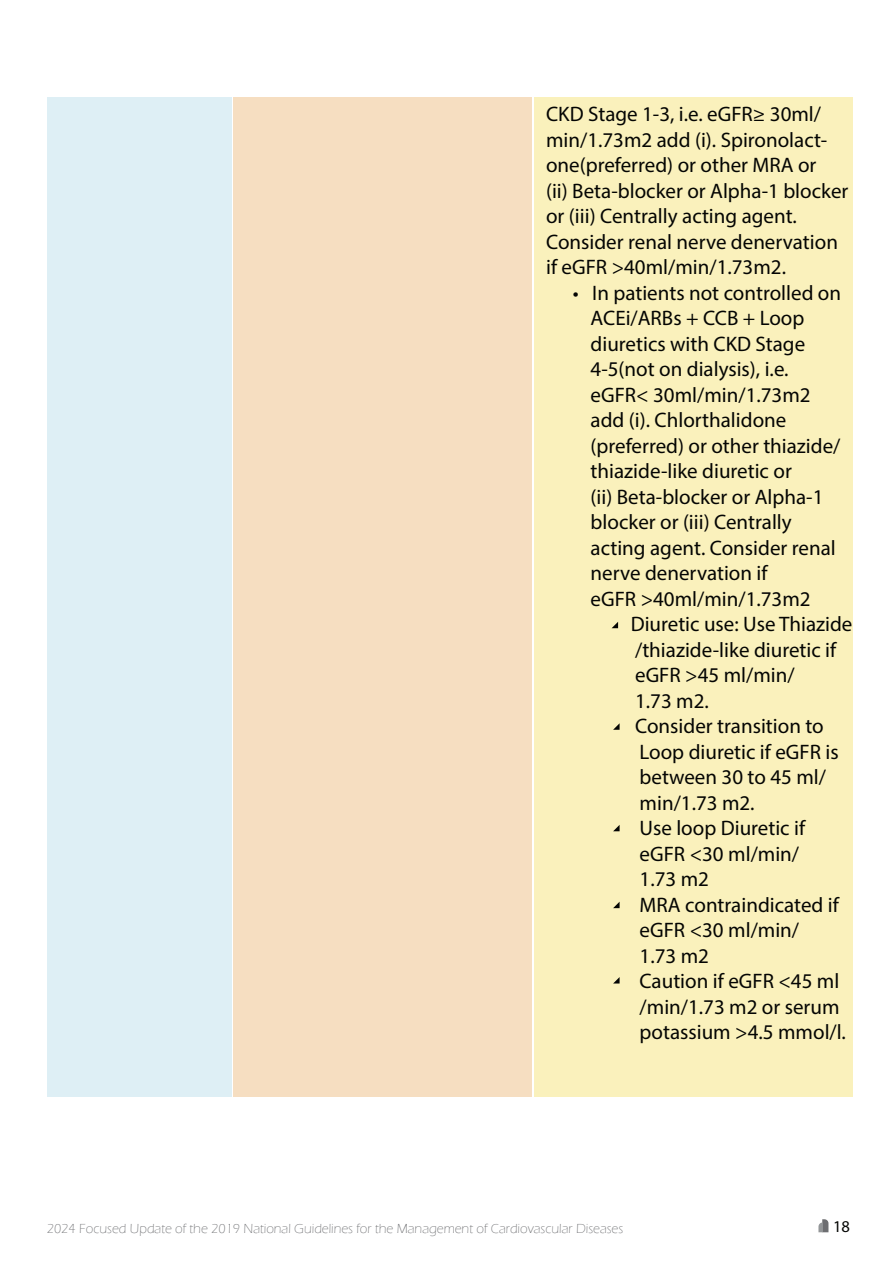
<style>
.page{position:relative;width:893px;height:1263px;background:#fff}
.page>*{position:absolute;margin:0;border:0;box-sizing:border-box;transform-origin:0 0}
.t1{font:21px/25.5px "Myriad Pro";color:#040503}
.t2{font:16.5px "Myriad Pro";color:#040503}
.t3{font:300 13.5px "Eras ITC";color:#6d6e71}
</style>
<div class="page">
<div style="left:47px;top:98px;width:185px;height:999px;background:#deeff5"></div>
<div style="left:233px;top:98px;width:299px;height:999px;background:#f6dec1"></div>
<div style="left:534px;top:98px;width:318px;height:999px;background:#faf1bc"></div>
<svg style="left:612px;top:622px;width:6px;height:6px"></svg>
<svg style="left:613px;top:723px;width:7px;height:7px"></svg>
<svg style="left:613px;top:825px;width:7px;height:6px"></svg>
<svg style="left:613px;top:902px;width:7px;height:6px"></svg>
<svg style="left:613px;top:977px;width:7px;height:6px"></svg>
<svg style="left:818px;top:1219px;width:10px;height:13px"></svg>
<p class="t1" style="left:546px;top:101px;width:304px">CKD Stage 1-3, i.e. eGFR≥ 30ml/ min/1.73m2 add (i). Spironolact&shy;one(preferred) or other MRA or<br>(ii) Beta-blocker or Alpha-1 blocker or (iii) Centrally acting agent.<br>Consider renal nerve denervation if eGFR &gt;40ml/min/1.73m2.</p>
<p class="t1" style="left:591px;top:280px;width:252px;text-indent:-18px">• In patients not controlled on<br>ACEi/ARBs + CCB + Loop diuretics with CKD Stage<br>4-5(not on dialysis), i.e. eGFR&lt; 30ml/min/1.73m2 add (i). Chlorthalidone (preferred) or other thiazide/ thiazide-like diuretic or<br>(ii) Beta-blocker or Alpha-1 blocker or (iii) Centrally acting agent. Consider renal nerve denervation if<br>eGFR &gt;40ml/min/1.73m2</p>
<p class="t1" style="left:631px;top:611px;width:223px">Diuretic use: Use Thiazide /thiazide-like diuretic if eGFR &gt;45 ml/min/<br>1.73 m2.<br>Consider transition to<br>Loop diuretic if eGFR is between 30 to 45 ml/ min/1.73 m2.<br>Use loop Diuretic if<br>eGFR &lt;30 ml/min/<br>1.73 m2<br>MRA contraindicated if eGFR &lt;30 ml/min/<br>1.73 m2<br>Caution if eGFR &lt;45 ml /min/1.73 m2 or serum potassium &gt;4.5 mmol/l.</p>
<p class="t3" style="left:47px;top:1221px;width:578px">2024 Focused Update of the 2019 National Guidelines for the Management of Cardiovascular Diseases</p>
<p class="t2" style="left:833px;top:1216px;width:18px">18</p>
</div>
